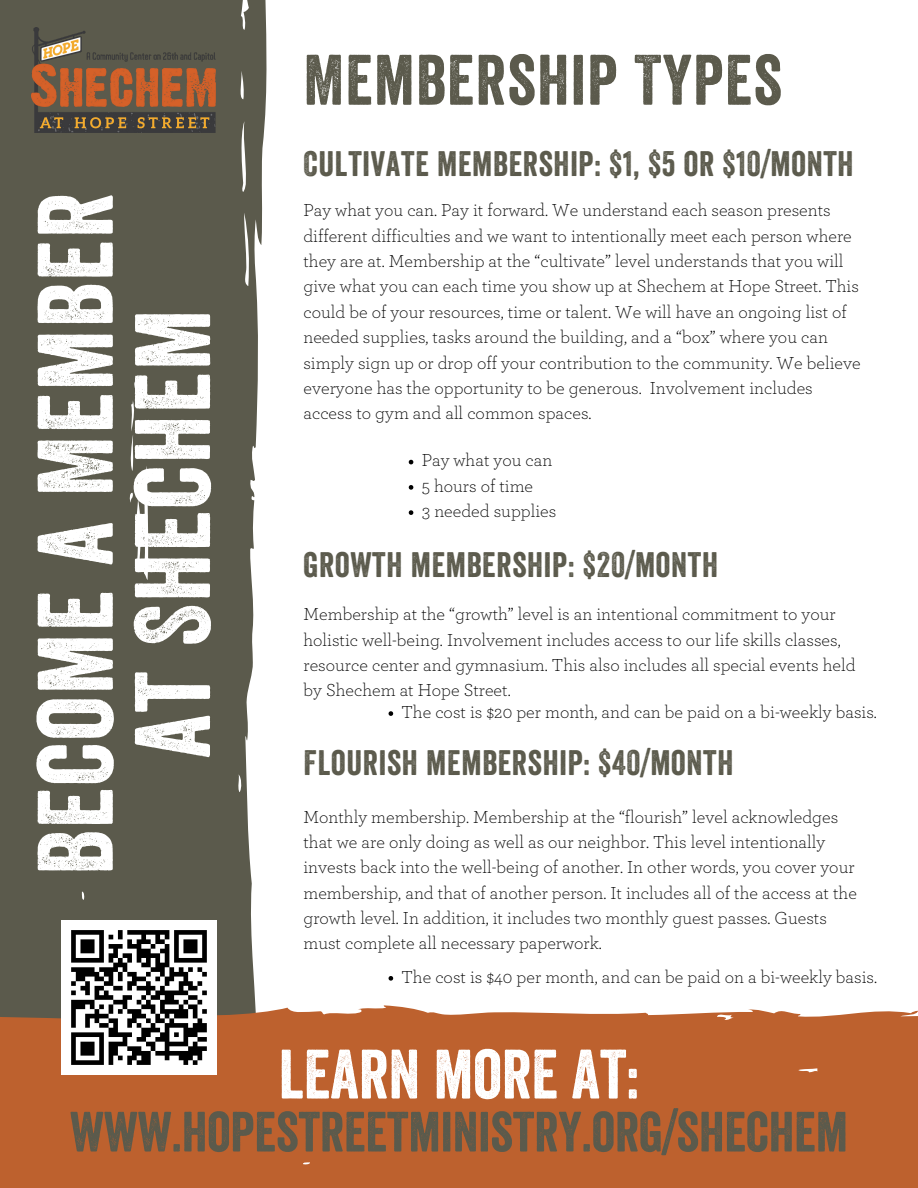
<style>
.page{position:relative;width:918px;height:1188px;background:#fff}
.page>*{position:absolute;margin:0;border:0;box-sizing:border-box;transform-origin:0 0}
.t1{font:103.65px/97.2px "Veneer";letter-spacing:.02em;color:#fff;text-align:center}
.t2{font:69px "Veneer";letter-spacing:.02em;color:#5b5a4c}
.t3{font:67.5px "Veneer";color:#fff}
.t4{font:54.75px "Veneer";color:#5b5a4c}
.t5{font:34.35px "Veneer";letter-spacing:.02em;color:#5b5a4c}
.t6{font:300 18.3px/25.3px "Archer";color:#000}
</style>
<div class="page">
<div style="left:0;top:0;width:267px;height:1002px;background:#5b5a4c"></div>
<div style="left:0;top:1002px;width:918px;height:186px;background:#bd612e"></div>
<img style="left:62px;top:920px;width:154px;height:155px">
<img style="left:31px;top:27px;width:185px;height:106px">
<svg style="left:409px;top:460px;width:4px;height:4px"></svg>
<svg style="left:409px;top:485px;width:4px;height:5px"></svg>
<svg style="left:409px;top:510px;width:4px;height:5px"></svg>
<svg style="left:389px;top:976px;width:4px;height:5px"></svg>
<svg style="left:389px;top:711px;width:4px;height:5px"></svg>
<h1 class="t1" style="left:26px;top:875px;width:684px;rotate:-90deg">BECOME A MEMBER<br>AT SHECHEM</h1>
<h2 class="t2" style="left:303px;top:38px;width:480px">MEMBERSHIP TYPES</h2>
<h3 class="t5" style="left:303px;top:143px;width:552px">CULTIVATE MEMBERSHIP: $1, $5 OR $10/MONTH</h3>
<p class="t6" style="left:303px;top:198px;width:559px">Pay what you can. Pay it forward. We understand each season presents different difficulties and we want to intentionally meet each person where they are at. Membership at the “cultivate” level understands that you will give what you can each time you show up at Shechem at Hope Street. This could be of your resources, time or talent. We will have an ongoing list of needed supplies, tasks around the building, and a “box” where you can simply sign up or drop off your contribution to the community. We believe everyone has the opportunity to be generous. Involvement includes access to gym and all common spaces.</p>
<p class="t6" style="left:422px;top:448px;width:136px">Pay what you can<br>5 hours of time<br>3 needed supplies</p>
<h3 class="t5" style="left:303px;top:544px;width:416px">GROWTH MEMBERSHIP: $20/MONTH</h3>
<p class="t6" style="left:303px;top:602px;width:554px">Membership at the “growth” level is an intentional commitment to your holistic well-being. Involvement includes access to our life skills classes, resource center and gymnasium. This also includes all special events held by Shechem at Hope Street.</p>
<p class="t6" style="left:402px;top:700px;width:477px">The cost is $20 per month, and can be paid on a bi-weekly basis.</p>
<h3 class="t5" style="left:303px;top:741px;width:432px">FLOURISH MEMBERSHIP: $40/MONTH</h3>
<p class="t6" style="left:303px;top:805px;width:555px">Monthly membership. Membership at the “flourish” level acknowledges that we are only doing as well as our neighbor. This level intentionally invests back into the well-being of another. In other words, you cover your membership, and that of another person. It includes all of the access at the growth level. In addition, it includes two monthly guest passes. Guests must complete all necessary paperwork.</p>
<p class="t6" style="left:402px;top:965px;width:477px">The cost is $40 per month, and can be paid on a bi-weekly basis.</p>
<h3 class="t3" style="left:279px;top:1033px;width:362px">LEARN MORE AT:</h3>
<h3 class="t4" style="left:70px;top:1098px;width:780px">WWW.HOPESTREETMINISTRY.ORG/SHECHEM</h3>
</div>
